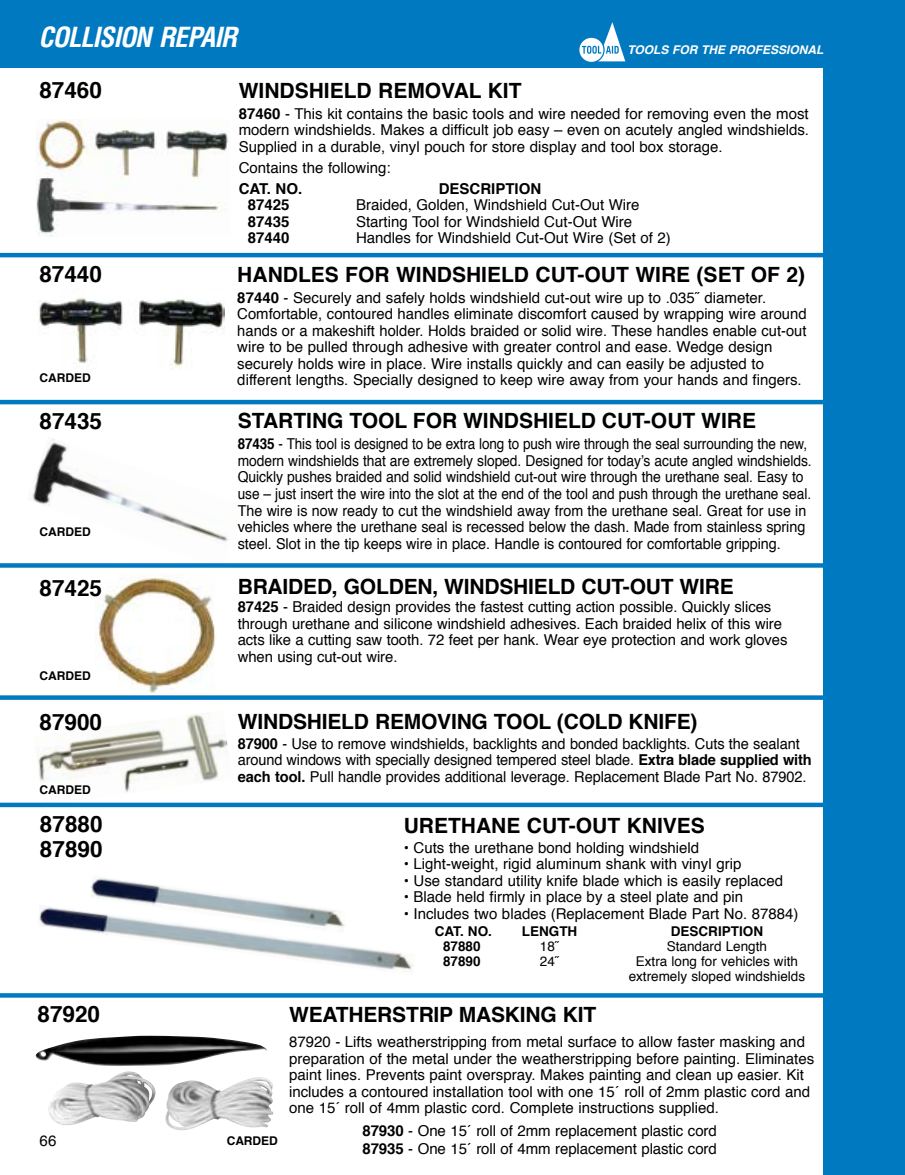
<style>
.page{position:relative;width:905px;height:1175px;background:#fff}
.page>*{position:absolute;margin:0;border:0;box-sizing:border-box;transform-origin:0 0}
.t1{font:italic 700 condensed 27px "Helvetica";letter-spacing:-.04em;color:#fff}
.t2{font:700 22.5px/25.5px "Helvetica";color:#000}
.t3{font:700 21px "Helvetica";color:#000}
.t4{font:15px/16.5px "Helvetica";color:#000}
.t5{font:15px/16.5px "Helvetica";color:#000;scale:.9 1}
.t6{font:700 15px "Helvetica";color:#000}
.t7{font:13.5px/15px "Helvetica";color:#000;text-align:center}
.t8{font:700 13.5px "Helvetica";color:#000}
.t9{font:700 12px "Helvetica";color:#000}
.t10{font:italic 700 12px "Helvetica";color:#fff}
.s1{font-weight:700}
</style>
<div class="page">
<div style="left:824px;top:0;width:80px;height:1174px;background:#0079c1"></div>
<div style="left:0;top:0;width:904px;height:68px;background:#0079c1"></div>
<svg style="left:579px;top:22px;width:46px;height:40px"></svg>
<img style="left:37px;top:713px;width:192px;height:79px">
<img style="left:26px;top:438px;width:219px;height:130px">
<img style="left:95px;top:574px;width:121px;height:119px">
<img style="left:37px;top:298px;width:187px;height:72px">
<img style="left:36px;top:119px;width:192px;height:117px">
<hr style="left:0;top:253px;width:857px;height:4px;background:#0079c1">
<hr style="left:0;top:400px;width:858px;height:4px;background:#0079c1">
<svg style="left:0;top:563px;width:824px;height:4px;background:#0d7fc3"></svg>
<div style="left:0;top:695px;width:858px;height:5px;background:#0079c1"></div>
<div style="left:0;top:802px;width:858px;height:5px;background:#0079c1"></div>
<img style="left:35px;top:1035px;width:239px;height:96px">
<svg style="left:0;top:993px;width:824px;height:4px;background:#0a7ec3"></svg>
<img style="left:90px;top:876px;width:193px;height:28px">
<img style="left:39px;top:904px;width:375px;height:66px">
<h1 class="t1" style="left:38px;top:21px;width:200px">COLLISION REPAIR</h1>
<h2 class="t2" style="left:39px;top:78px;width:64px">87460</h2>
<h3 class="t3" style="left:239px;top:73px;width:284px">WINDSHIELD REMOVAL KIT</h3>
<p class="t4" style="left:239px;top:105px;width:572px;text-align:justify"><span class="s1">87460</span> - This kit contains the basic tools and wire needed for removing even the most modern windshields. Makes a difficult job easy – even on acutely angled windshields.<br>Supplied in a durable, vinyl pouch for store display and tool box storage.</p>
<p class="t4" style="left:239px;top:159px;width:153px">Contains the following:</p>
<p class="t6" style="left:239px;top:176px;width:65px">CAT. NO.</p>
<p class="t6" style="left:438px;top:176px;width:104px">DESCRIPTION</p>
<p class="t6" style="left:248px;top:193px;width:43px">87425</p>
<p class="t4" style="left:356px;top:197px;width:285px">Braided, Golden, Windshield Cut-Out Wire</p>
<p class="t6" style="left:248px;top:209px;width:43px">87435</p>
<p class="t4" style="left:356px;top:213px;width:278px">Starting Tool for Windshield Cut-Out Wire</p>
<p class="t6" style="left:248px;top:226px;width:43px">87440</p>
<p class="t4" style="left:356px;top:230px;width:316px">Handles for Windshield Cut-Out Wire (Set of 2)</p>
<h2 class="t2" style="left:39px;top:262px;width:64px">87440</h2>
<h3 class="t3" style="left:237px;top:257px;width:569px">HANDLES FOR WINDSHIELD CUT-OUT WIRE (SET OF 2)</h3>
<p class="t4" style="left:237px;top:290px;width:571px"><span class="s1">87440</span> - Securely and safely holds windshield cut-out wire up to .035˝ diameter.<br>Comfortable, contoured handles eliminate discomfort caused by wrapping wire around hands or a makeshift holder. Holds braided or solid wire. These handles enable cut-out wire to be pulled through adhesive with greater control and ease. Wedge design securely holds wire in place. Wire installs quickly and can easily be adjusted to</p>
<p class="t9" style="left:39px;top:367px;width:53px">CARDED</p>
<p class="t4" style="left:237px;top:372px;width:566px">different lengths. Specially designed to keep wire away from your hands and fingers.</p>
<h2 class="t2" style="left:39px;top:408px;width:64px">87435</h2>
<h3 class="t3" style="left:238px;top:404px;width:520px">STARTING TOOL FOR WINDSHIELD CUT-OUT WIRE</h3>
<p class="t5" style="left:238px;top:436px;width:639px"><span class="s1">87435</span> - This tool is designed to be extra long to push wire through the seal surrounding the new, modern windshields that are extremely sloped. Designed for today’s acute angled windshields.<br>Quickly pushes braided and solid windshield cut-out wire through the urethane seal. Easy to use – just insert the wire into the slot at the end of the tool and push through the urethane seal.<br>The wire is now ready to cut the windshield away from the urethane seal. Great for use in vehicles where the urethane seal is recessed below the dash. Made from stainless spring steel. Slot in the tip keeps wire in place. Handle is contoured for comfortable gripping.</p>
<p class="t10" style="left:627px;top:39px;width:198px">TOOLS FOR THE PROFESSIONAL</p>
<p class="t9" style="left:39px;top:522px;width:53px">CARDED</p>
<h2 class="t2" style="left:39px;top:575px;width:64px">87425</h2>
<h3 class="t3" style="left:238px;top:570px;width:497px">BRAIDED, GOLDEN, WINDSHIELD CUT-OUT WIRE</h3>
<p class="t4" style="left:238px;top:599px;width:551px"><span class="s1">87425</span> - Braided design provides the fastest cutting action possible. Quickly slices through urethane and silicone windshield adhesives. Each braided helix of this wire acts like a cutting saw tooth. 72 feet per hank. Wear eye protection and work gloves when using cut-out wire.</p>
<p class="t9" style="left:39px;top:666px;width:53px">CARDED</p>
<h2 class="t2" style="left:40px;top:710px;width:64px">87900</h2>
<h3 class="t3" style="left:238px;top:704px;width:461px">WINDSHIELD REMOVING TOOL (COLD KNIFE)</h3>
<p class="t4" style="left:238px;top:735px;width:575px"><span class="s1">87900</span> - Use to remove windshields, backlights and bonded backlights. Cuts the sealant around windows with specially designed tempered steel blade. <span class="s1">Extra blade supplied with each tool.</span> Pull handle provides additional leverage. Replacement Blade Part No. 87902.</p>
<h2 class="t2" style="left:40px;top:811px;width:64px">87880<br>87890</h2>
<h3 class="t3" style="left:403px;top:808px;width:303px">URETHANE CUT-OUT KNIVES</h3>
<p class="t9" style="left:39px;top:780px;width:53px">CARDED</p>
<p class="t4" style="left:403px;top:839px;width:297px">• Cuts the urethane bond holding windshield</p>
<p class="t4" style="left:403px;top:856px;width:339px">• Light-weight, rigid aluminum shank with vinyl grip</p>
<p class="t4" style="left:403px;top:872px;width:381px">• Use standard utility knife blade which is easily replaced</p>
<p class="t4" style="left:403px;top:889px;width:341px">• Blade held firmly in place by a steel plate and pin</p>
<p class="t4" style="left:403px;top:905px;width:396px">• Includes two blades (Replacement Blade Part No. 87884)</p>
<p class="t8" style="left:435px;top:920px;width:59px">CAT. NO.</p>
<p class="t8" style="left:522px;top:920px;width:57px">LENGTH</p>
<p class="t8" style="left:670px;top:920px;width:94px">DESCRIPTION</p>
<p class="t8" style="left:443px;top:935px;width:39px">87880</p>
<p class="t7" style="left:540px;top:939px;width:21px">18˝</p>
<p class="t7" style="left:666px;top:939px;width:102px">Standard Length</p>
<p class="t8" style="left:443px;top:950px;width:39px">87890</p>
<p class="t7" style="left:540px;top:954px;width:21px">24˝</p>
<p class="t7" style="left:628px;top:954px;width:178px">Extra long for vehicles with extremely sloped windshields</p>
<h2 class="t2" style="left:38px;top:1001px;width:64px">87920</h2>
<h3 class="t3" style="left:289px;top:997px;width:309px">WEATHERSTRIP MASKING KIT</h3>
<p class="t4" style="left:289px;top:1034px;width:526px">87920 - Lifts weatherstripping from metal surface to allow faster masking and preparation of the metal under the weatherstripping before painting. Eliminates paint lines. Prevents paint overspray. Makes painting and clean up easier. Kit includes a contoured installation tool with one 15´ roll of 2mm plastic cord and one 15´ roll of 4mm plastic cord. Complete instructions supplied.</p>
<p class="t4" style="left:362px;top:1122px;width:356px;line-height:18px"><span class="s1">87930</span> - One 15´ roll of 2mm replacement plastic cord<br><span class="s1">87935</span> - One 15´ roll of 4mm replacement plastic cord</p>
<p class="t4" style="left:40px;top:1133px;width:18px">66</p>
<p class="t9" style="left:227px;top:1131px;width:53px">CARDED</p>
</div>
